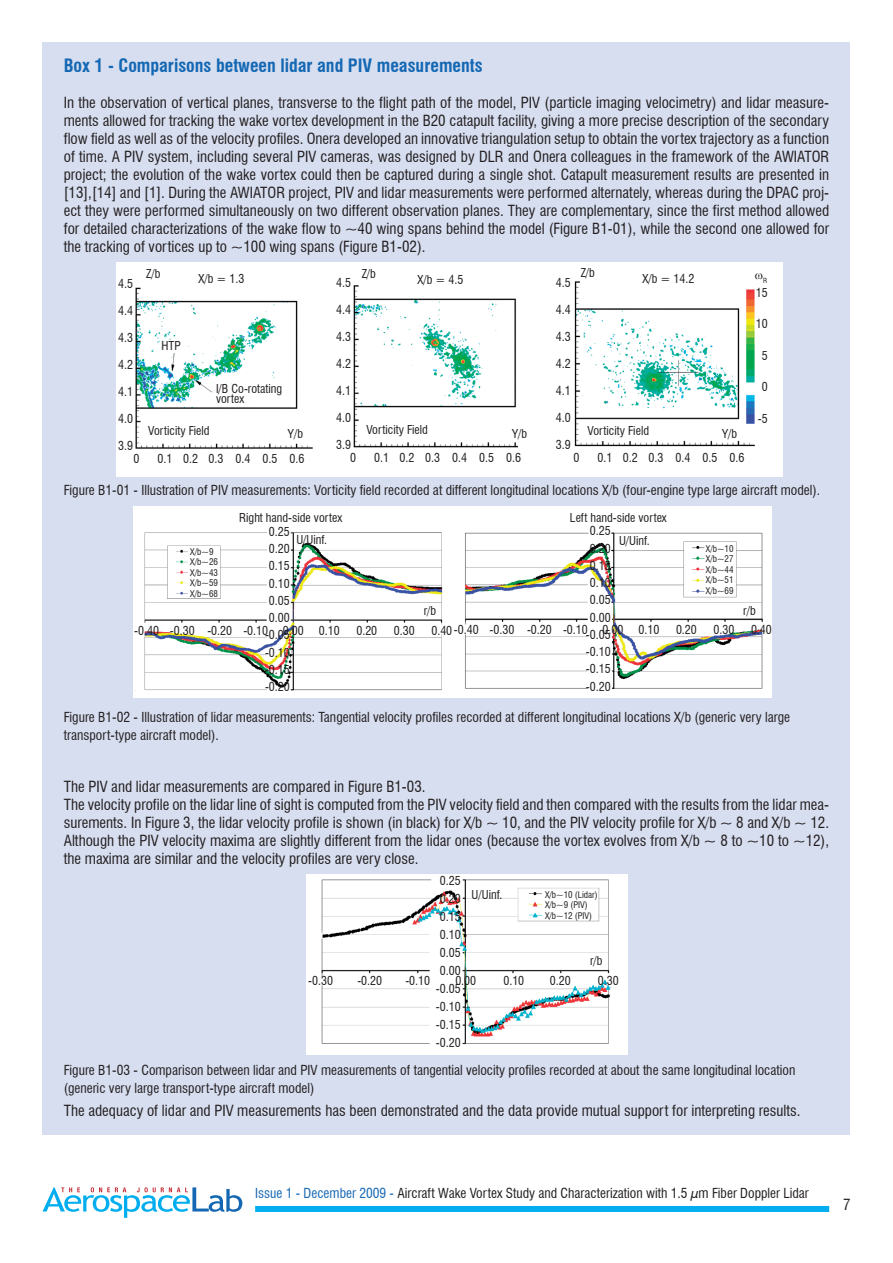
<style>
.page{position:relative;width:893px;height:1263px;background:#fff}
.page>*{position:absolute;margin:0;border:0;box-sizing:border-box;transform-origin:0 0}
.t1{font:700 condensed 18px "Swiss 721 BT";color:#1468b3}
.t2{font:condensed 15px/18px "Swiss 721 BT";color:#231f20;text-align:justify}
.t3{font:condensed 13.5px/18px "Swiss 721 BT";color:#231f20}
.t4{font:condensed 12px/17.2px "Swiss 721 BT";color:#231f20;text-align:center}
.t5{font:condensed 9px/10.5px "Swiss 721 BT";color:#231f20}
.t6{font:condensed 6.9px "Swiss 721 BT";color:#231f20}
.s1{color:#1468b3}
</style>
<div class="page">
<div style="left:255px;top:1206px;width:574px;height:6px;background:#00aeef"></div>
<svg style="left:43px;top:1187px;width:199px;height:31px"></svg>
<div style="left:43px;top:42px;width:807px;height:1092px;background:#d7def0"></div>
<img style="left:117px;top:262px;width:665px;height:215px">
<img style="left:133px;top:506px;width:639px;height:192px">
<img style="left:306px;top:875px;width:321px;height:180px">
<svg style="left:755px;top:273px;width:8px;height:6px"></svg>
<p class="t1" style="left:64px;top:55px;width:420px">Box 1 - Comparisons between lidar and PIV measurements</p>
<p class="t2" style="left:64px;top:94px;width:767px">In the observation of vertical planes, transverse to the flight path of the model, PIV (particle imaging velocimetry) and lidar measure&shy;ments allowed for tracking the wake vortex development in the B20 catapult facility, giving a more precise description of the secondary flow field as well as of the velocity profiles. Onera developed an innovative triangulation setup to obtain the vortex trajectory as a function of time. A PIV system, including several PIV cameras, was designed by DLR and Onera colleagues in the framework of the AWIATOR project; the evolution of the wake vortex could then be captured during a single shot. Catapult measurement results are presented in [13],[14] and [1]. During the AWIATOR project, PIV and lidar measurements were performed alternately, whereas during the DPAC proj&shy;ect they were performed simultaneously on two different observation planes. They are complementary, since the first method allowed for detailed characterizations of the wake flow to ~40 wing spans behind the model (Figure B1-01), while the second one allowed for the tracking of vortices up to ~100 wing spans (Figure B1-02).</p>
<p class="t4" style="left:146px;top:265px;width:16px">Z/b</p>
<p class="t4" style="left:362px;top:265px;width:16px">Z/b</p>
<p class="t4" style="left:581px;top:264px;width:16px">Z/b</p>
<p class="t4" style="left:556px;top:274px;width:16px">4.5</p>
<p class="t4" style="left:556px;top:301px;width:16px">4.4</p>
<p class="t4" style="left:556px;top:328px;width:16px">4.3</p>
<p class="t4" style="left:556px;top:355px;width:16px">4.2</p>
<p class="t4" style="left:556px;top:382px;width:16px">4.1</p>
<p class="t4" style="left:556px;top:409px;width:16px">4.0</p>
<p class="t4" style="left:556px;top:436px;width:16px">3.9</p>
<p class="t4" style="left:198px;top:270px;width:47px">X/b = 1.3</p>
<p class="t4" style="left:417px;top:271px;width:47px">X/b = 4.5</p>
<p class="t4" style="left:642px;top:270px;width:53px">X/b = 14.2</p>
<p class="t4" style="left:336px;top:274px;width:16px">4.5</p>
<p class="t4" style="left:336px;top:301px;width:16px">4.4</p>
<p class="t4" style="left:336px;top:328px;width:16px">4.3</p>
<p class="t4" style="left:336px;top:355px;width:16px">4.2</p>
<p class="t4" style="left:336px;top:382px;width:16px">4.1</p>
<p class="t4" style="left:336px;top:409px;width:16px">4.0</p>
<p class="t4" style="left:336px;top:436px;width:16px">3.9</p>
<p class="t4" style="left:118px;top:275px;width:16px">4.5</p>
<p class="t4" style="left:118px;top:302px;width:16px">4.4</p>
<p class="t4" style="left:118px;top:329px;width:16px">4.3</p>
<p class="t4" style="left:118px;top:356px;width:16px">4.2</p>
<p class="t4" style="left:118px;top:383px;width:16px">4.1</p>
<p class="t4" style="left:118px;top:410px;width:16px">4.0</p>
<p class="t4" style="left:118px;top:437px;width:16px">3.9</p>
<p class="t4" style="left:162px;top:337px;width:21px">HTP</p>
<p class="t4" style="left:216px;top:383px;width:68px;line-height:10.5px;text-align:left">I/B Co-rotating vortex</p>
<p class="t4" style="left:148px;top:422px;width:63px">Vorticity Field</p>
<p class="t4" style="left:366px;top:421px;width:63px">Vorticity Field</p>
<p class="t4" style="left:588px;top:422px;width:63px">Vorticity Field</p>
<p class="t4" style="left:288px;top:425px;width:17px">Y/b</p>
<p class="t4" style="left:512px;top:425px;width:17px">Y/b</p>
<p class="t4" style="left:722px;top:425px;width:17px">Y/b</p>
<p class="t4" style="left:573px;top:449px;width:7px">0</p>
<p class="t4" style="left:597px;top:449px;width:148px">0.1 0.2 0.3 0.4 0.5 0.6</p>
<p class="t4" style="left:134px;top:450px;width:7px">0</p>
<p class="t4" style="left:158px;top:450px;width:148px">0.1 0.2 0.3 0.4 0.5 0.6</p>
<p class="t4" style="left:350px;top:449px;width:7px">0</p>
<p class="t4" style="left:374px;top:449px;width:148px">0.1 0.2 0.3 0.4 0.5 0.6</p>
<p class="t6" style="left:763px;top:276px;width:6px">R</p>
<p class="t4" style="left:756px;top:284px;width:13px">15</p>
<p class="t4" style="left:756px;top:315px;width:13px">10</p>
<p class="t4" style="left:762px;top:347px;width:7px">5</p>
<p class="t4" style="left:762px;top:378px;width:7px">0</p>
<p class="t4" style="left:758px;top:410px;width:11px">-5</p>
<p class="t3" style="left:64px;top:481px;width:758px">Figure B1-01 - Illustration of PIV measurements: Vorticity field recorded at different longitudinal locations X/b (four-engine type large aircraft model).</p>
<p class="t4" style="left:239px;top:509px;width:105px">Right hand-side vortex</p>
<p class="t4" style="left:570px;top:508px;width:98px">Left hand-side vortex</p>
<p class="t4" style="left:586px;top:522px;width:26px">0.25<br>0.20<br>0.15<br>0.10<br>0.05<br>0.00 -0.05 -0.10 -0.15 -0.20</p>
<p class="t4" style="left:265px;top:523px;width:26px">0.25<br>0.20<br>0.15<br>0.10<br>0.05<br>0.00 -0.05 -0.10 -0.15 -0.20</p>
<p class="t4" style="left:296px;top:531px;width:32px">U/Uinf.</p>
<p class="t4" style="left:619px;top:532px;width:32px">U/Uinf.</p>
<p class="t5" style="left:190px;top:546px;width:29px">X/b~9<br>X/b~26<br>X/b~43<br>X/b~59<br>X/b~68</p>
<p class="t5" style="left:706px;top:543px;width:29px;text-align:justify">X/b~10<br>X/b~27<br>X/b~44<br>X/b~51<br>X/b~69</p>
<p class="t4" style="left:424px;top:602px;width:14px">r/b</p>
<p class="t4" style="left:743px;top:602px;width:14px">r/b</p>
<p class="t4" style="left:134px;top:622px;width:171px">-0.40 -0.30 -0.20 -0.10 0.00</p>
<p class="t4" style="left:319px;top:622px;width:22px">0.10</p>
<p class="t4" style="left:356px;top:622px;width:22px">0.20</p>
<p class="t4" style="left:394px;top:622px;width:22px">0.30</p>
<p class="t4" style="left:431px;top:621px;width:194px">0.40 -0.40 -0.30 -0.20 -0.10 0.00</p>
<p class="t4" style="left:638px;top:621px;width:22px">0.10</p>
<p class="t4" style="left:676px;top:621px;width:22px">0.20</p>
<p class="t4" style="left:713px;top:621px;width:22px">0.30</p>
<p class="t4" style="left:751px;top:621px;width:22px">0.40</p>
<p class="t3" style="left:64px;top:708px;width:728px">Figure B1-02 - Illustration of lidar measurements: Tangential velocity profiles recorded at different longitudinal locations X/b (generic very large transport-type aircraft model).</p>
<p class="t2" style="left:64px;top:778px;width:767px;text-align:left">The PIV and lidar measurements are compared in Figure B1-03.<br>The velocity profile on the lidar line of sight is computed from the PIV velocity field and then compared with the results from the lidar mea&shy;surements. In Figure 3, the lidar velocity profile is shown (in black) for X/b ~ 10, and the PIV velocity profile for X/b ~ 8 and X/b ~ 12.<br>Although the PIV velocity maxima are slightly different from the lidar ones (because the vortex evolves from X/b ~ 8 to ~10 to ~12), the maxima are similar and the velocity profiles are very close.</p>
<p class="t4" style="left:436px;top:871px;width:26px;line-height:18px">0.25<br>0.20<br>0.15<br>0.10<br>0.05<br>0.00 -0.05 -0.10 -0.15 -0.20</p>
<p class="t4" style="left:472px;top:886px;width:32px">U/Uinf.</p>
<p class="t5" style="left:545px;top:889px;width:54px">X/b~10 (Lidar)<br>X/b~9 (PIV)<br>X/b~12 (PIV)</p>
<p class="t4" style="left:590px;top:952px;width:14px">r/b</p>
<p class="t4" style="left:308px;top:972px;width:26px">-0.30</p>
<p class="t4" style="left:357px;top:972px;width:26px">-0.20</p>
<p class="t4" style="left:405px;top:972px;width:26px">-0.10</p>
<p class="t4" style="left:455px;top:972px;width:22px">0.00</p>
<p class="t4" style="left:503px;top:972px;width:22px">0.10</p>
<p class="t4" style="left:550px;top:972px;width:22px">0.20</p>
<p class="t4" style="left:598px;top:972px;width:22px">0.30</p>
<p class="t3" style="left:64px;top:1061px;width:733px">Figure B1-03 - Comparison between lidar and PIV measurements of tangential velocity profiles recorded at about the same longitudinal location (generic very large transport-type aircraft model)</p>
<p class="t2" style="left:64px;top:1102px;width:738px">The adequacy of lidar and PIV measurements has been demonstrated and the data provide mutual support for interpreting results.</p>
<p class="t3" style="left:255px;top:1184px;width:555px"><span class="s1">Issue 1 - December 2009 -</span> Aircraft wake vortex study and characterization with 1.5 µm fiber Doppler lidar</p>
<p class="t2" style="left:843px;top:1195px;width:9px">7</p>
</div>
